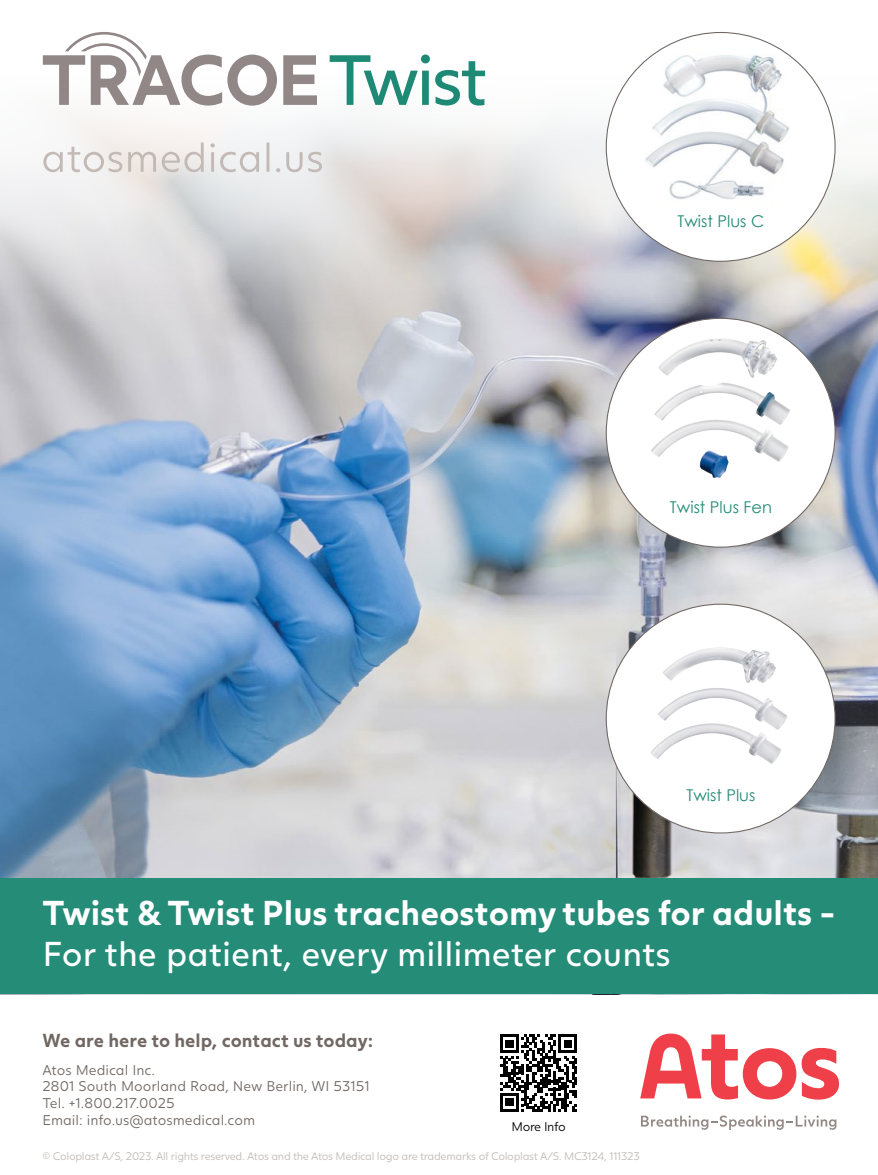
<style>
.page{position:relative;width:878px;height:1175px;background:#fff}
.page>*{position:absolute;margin:0;border:0;box-sizing:border-box;transform-origin:0 0}
.t1{font:700 34.05px "Juli Sans";color:#fff}
.t2{font:34.05px "Juli Sans";color:#fff}
.t3{font:700 18.6px "Juli Sans";color:#716864}
.t4{font:16.2px "Century Gothic";color:#258c78}
.t5{font:300 13.95px/16.6px "Juli Sans";color:#716864}
.t6{font:300 12.3px "Juli Sans";letter-spacing:-.035em;color:#000}
.t7{font:300 10.8px "Juli Sans";letter-spacing:-.03em;color:#c3bab6}
</style>
<div class="page">
<img style="left:0;top:32px;width:878px;height:846px">
<div style="left:0;top:878px;width:878px;height:116px;background:#258c78"></div>
<svg style="left:329px;top:54px;width:156px;height:52px"></svg>
<svg style="left:43px;top:32px;width:274px;height:74px"></svg>
<svg style="left:43px;top:142px;width:279px;height:30px"></svg>
<div style="left:606px;top:32px;width:229px;height:229px;background:#fff;border-radius:50%"></div>
<img style="left:640px;top:37px;width:152px;height:162px">
<div style="left:606px;top:604px;width:229px;height:229px;background:#fff;border-radius:50%"></div>
<img style="left:663px;top:647px;width:53px;height:34px">
<svg style="left:606px;top:318px;width:229px;height:229px"></svg>
<img style="left:658px;top:338px;width:66px;height:38px">
<svg style="left:641px;top:1115px;width:195px;height:15px"></svg>
<svg style="left:640px;top:1033px;width:199px;height:66px"></svg>
<svg style="left:500px;top:1034px;width:77px;height:77px"></svg>
<h3 class="t4" style="left:677px;top:209px;width:88px">Twist Plus C</h3>
<h3 class="t4" style="left:670px;top:496px;width:103px">Twist Plus Fen</h3>
<h3 class="t4" style="left:686px;top:784px;width:71px">Twist Plus</h3>
<h1 class="t1" style="left:42px;top:892px;width:794px">Twist &amp; Twist Plus tracheostomy tubes for adults -</h1>
<h1 class="t2" style="left:42px;top:934px;width:630px">For the patient, every millimeter counts</h1>
<h2 class="t3" style="left:42px;top:1029px;width:332px">We are here to help, contact us today:</h2>
<p class="t5" style="left:42px;top:1061px;width:329px">Atos Medical Inc.<br>2801 South Moorland Road, New Berlin, WI 53151<br>Tel. +1.800.217.0025<br>Email: info.us@atosmedical.com</p>
<p class="t6" style="left:511px;top:1119px;width:56px">More Info</p>
<p class="t7" style="left:42px;top:1150px;width:599px">© Coloplast A/S, 2023. All rights reserved. Atos and the Atos Medical logo are trademarks of Coloplast A/S. MC3124, 111323</p>
</div>
